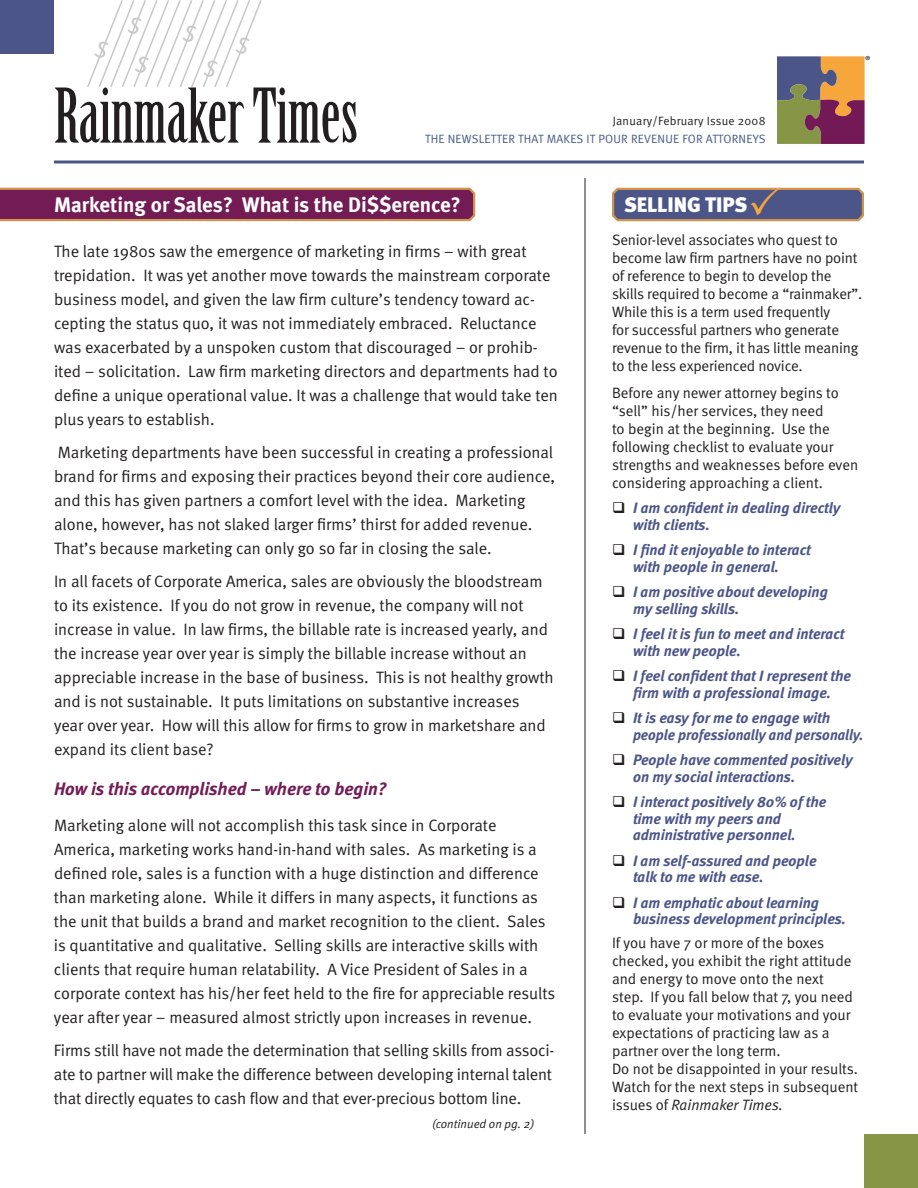
<style>
.page{position:relative;width:918px;height:1188px;background:#fff}
.page>*{position:absolute;margin:0;border:0;box-sizing:border-box;transform-origin:0 0}
.t1{font:73.5px "Birch Std";color:#231f20}
.t2{font:700 21px "Meta";color:#fff}
.t3{font:900 21px "Meta";color:#fff}
.t4{font:italic 700 18px "Meta";color:#731b55}
.t5{font:16.5px/24px "Meta Normal";color:#231f20}
.t6{font:15px/18px "Meta Normal";color:#231f20}
.t7{font:italic 700 15px/16.5px "Meta";color:#4b5588}
.t8{font:300 13.35px "Myriad Pro";color:#000}
.t9{font:12px "Meta Normal";letter-spacing:.02em;color:#465b89}
.t10{font:12px "Meta Normal";letter-spacing:.02em;color:#231f20}
.t11{font:italic 12px "Meta Normal";color:#231f20}
.s1{color:#231f20}
.s2{font-style:italic}
</style>
<div class="page">
<svg style="left:0;top:187px;width:476px;height:35px;background:#84345b"></svg>
<svg style="left:777px;top:56px;width:88px;height:88px;background:#906c59"></svg>
<hr style="left:585px;top:178px;width:1px;height:956px;background:#231f20">
<svg style="left:54px;top:160px;width:810px;height:4px;background:#777fa5"></svg>
<div style="left:864px;top:1134px;width:54px;height:54px;background:#879645"></div>
<div style="left:0;top:0;width:54px;height:54px;background:#4b5588"></div>
<svg style="left:612px;top:187px;width:252px;height:35px;background:#666685"></svg>
<svg style="left:87px;top:0;width:175px;height:87px"></svg>
<h1 class="t1" style="left:54px;top:86px;width:306px">Rainmaker Times</h1>
<p class="t10" style="left:613px;top:116px;width:154px">January/February Issue 2008</p>
<p class="t9" style="left:425px;top:134px;width:342px">THE NEWSLETTER THAT MAKES IT POUR REVENUE FOR ATTORNEYS</p>
<p class="t8" style="left:865px;top:53px;width:7px">®</p>
<p class="t2" style="left:54px;top:196px;width:408px">Marketing or Sales? What is the Di$$erence?</p>
<p class="t5" style="left:54px;top:240px;width:505px">The late 1980s saw the emergence of marketing in firms – with great trepidation. It was yet another move towards the mainstream corporate business model, and given the law firm culture’s tendency toward ac&shy;cepting the status quo, it was not immediately embraced. Reluctance was exacerbated by a unspoken custom that discouraged – or prohib&shy;ited – solicitation. Law firm marketing directors and departments had to define a unique operational value. It was a challenge that would take ten plus years to establish.</p>
<p class="t5" style="left:54px;top:441px;width:503px">Marketing departments have been successful in creating a professional brand for firms and exposing their practices beyond their core audience, and this has given partners a comfort level with the idea. Marketing alone, however, has not slaked larger firms’ thirst for added revenue.<br>That’s because marketing can only go so far in closing the sale.</p>
<p class="t5" style="left:54px;top:570px;width:501px">In all facets of Corporate America, sales are obviously the bloodstream to its existence. If you do not grow in revenue, the company will not increase in value. In law firms, the billable rate is increased yearly, and the increase year over year is simply the billable increase without an appreciable increase in the base of business. This is not healthy growth and is not sustainable. It puts limitations on substantive increases<br>year over year. How will this allow for firms to grow in marketshare and expand its client base?</p>
<p class="t4" style="left:54px;top:782px;width:334px">How is this accomplished – where to begin?</p>
<p class="t5" style="left:54px;top:815px;width:503px">Marketing alone will not accomplish this task since in Corporate America, marketing works hand-in-hand with sales. As marketing is a defined role, sales is a function with a huge distinction and difference than marketing alone. While it differs in many aspects, it functions as the unit that builds a brand and market recognition to the client. Sales is quantitative and qualitative. Selling skills are interactive skills with clients that require human relatability. A Vice President of Sales in a corporate context has his/her feet held to the fire for appreciable results year after year – measured almost strictly upon increases in revenue.</p>
<p class="t5" style="left:54px;top:1040px;width:502px">Firms still have not made the determination that selling skills from associ&shy;ate to partner will make the difference between developing internal talent that directly equates to cash flow and that ever-precious bottom line.</p>
<p class="t11" style="left:432px;top:1119px;width:104px">(continued on pg. 2)</p>
<p class="t3" style="left:624px;top:197px;width:125px">SELLING TIPS</p>
<p class="t6" style="left:612px;top:232px;width:252px">Senior-level associates who quest to become law firm partners have no point of reference to begin to develop the skills required to become a “rainmaker”.<br>While this is a term used frequently<br>for successful partners who generate revenue to the firm, it has little meaning to the less experienced novice.</p>
<p class="t6" style="left:612px;top:385px;width:248px">Before any newer attorney begins to “sell” his/her services, they need<br>to begin at the beginning. Use the following checklist to evaluate your strengths and weaknesses before even considering approaching a client.</p>
<p class="t7" style="left:633px;top:501px;width:209px;text-indent:-21px"><span class="s1">❑</span> I am confident in dealing directly with clients.</p>
<p class="t7" style="left:633px;top:543px;width:179px;text-indent:-21px"><span class="s1">❑</span> I find it enjoyable to interact with people in general.</p>
<p class="t7" style="left:633px;top:585px;width:196px;text-indent:-21px"><span class="s1">❑</span> I am positive about developing my selling skills.</p>
<p class="t7" style="left:633px;top:627px;width:213px;text-indent:-21px"><span class="s1">❑</span> I feel it is fun to meet and interact with new people.</p>
<p class="t7" style="left:612px;top:669px;width:241px;text-align:center"><span class="s1">❑</span> I feel confident that I represent the firm with a professional image.</p>
<p class="t7" style="left:633px;top:711px;width:232px;text-indent:-21px"><span class="s1">❑</span> It is easy for me to engage with people professionally and personally.</p>
<p class="t7" style="left:633px;top:753px;width:221px;text-indent:-21px"><span class="s1">❑</span> People have commented positively on my social interactions.</p>
<p class="t7" style="left:633px;top:795px;width:195px;text-indent:-21px"><span class="s1">❑</span> I interact positively 80% of the time with my peers and administrative personnel.</p>
<p class="t7" style="left:633px;top:854px;width:185px;text-indent:-21px"><span class="s1">❑</span> I am self-assured and people talk to me with ease.</p>
<p class="t7" style="left:633px;top:896px;width:215px;text-indent:-21px"><span class="s1">❑</span> I am emphatic about learning business development principles.</p>
<p class="t6" style="left:612px;top:935px;width:248px">If you have 7 or more of the boxes checked, you exhibit the right attitude and energy to move onto the next step. If you fall below that 7, you need to evaluate your motivations and your expectations of practicing law as a partner over the long term.<br>Do not be disappointed in your results.<br>Watch for the next steps in subsequent issues of <span class="s2">Rainmaker Times.</span></p>
</div>
